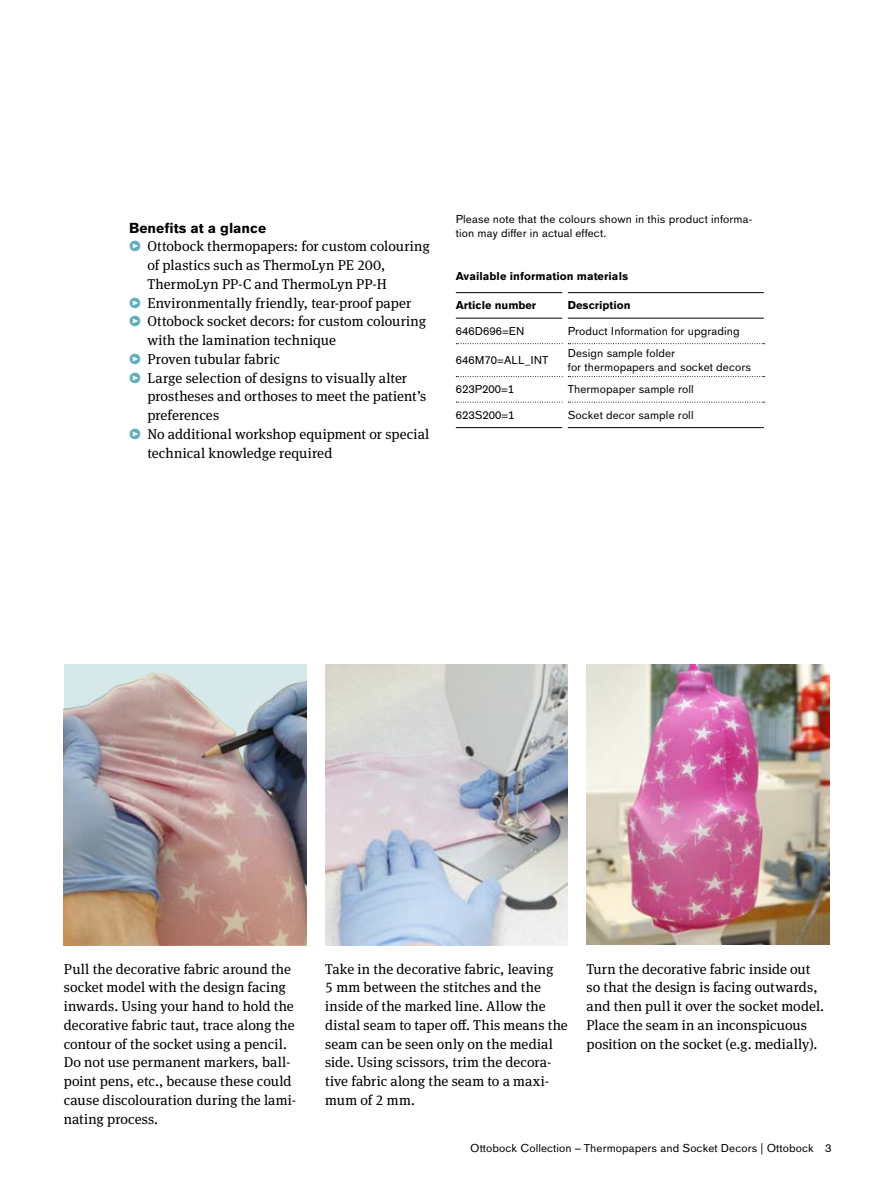
<style>
.page{position:relative;width:893px;height:1191px;background:#fff}
.page>*{position:absolute;margin:0;border:0;box-sizing:border-box;transform-origin:0 0}
.t1{font:14.25px/18.8px "OBO Serif";letter-spacing:.005em;color:#000}
.t2{font:700 14.25px "OBO Sans";color:#000}
.t3{font:11.25px/14.2px "OBO Sans";letter-spacing:.005em;color:#000}
.t4{font:700 11.25px "OBO Sans";letter-spacing:.005em;color:#000}
.s1{color:#61acbd}
</style>
<div class="page">
<svg style="left:456px;top:343px;width:308px;height:1px"></svg>
<svg style="left:456px;top:376px;width:308px;height:1px"></svg>
<svg style="left:456px;top:402px;width:308px;height:1px"></svg>
<hr style="left:456px;top:292px;width:106px;height:1px;background:#000">
<hr style="left:568px;top:292px;width:196px;height:1px;background:#000">
<hr style="left:456px;top:318px;width:106px;height:1px;background:#000">
<hr style="left:568px;top:318px;width:196px;height:1px;background:#000">
<hr style="left:456px;top:427px;width:106px;height:1px;background:#000">
<hr style="left:568px;top:427px;width:196px;height:1px;background:#000">
<div style="left:562px;top:318px;width:6px;height:26px;background:#fff"></div>
<div style="left:562px;top:376px;width:6px;height:26px;background:#fff"></div>
<div style="left:562px;top:402px;width:6px;height:26px;background:#fff"></div>
<img style="left:64px;top:664px;width:242px;height:281px">
<img style="left:325px;top:664px;width:243px;height:281px">
<img style="left:586px;top:664px;width:243px;height:280px">
<p class="t2" style="left:129px;top:219px;width:139px">Benefits at a glance</p>
<p class="t1" style="left:147px;top:237px;width:284px;text-indent:-18px"><span class="s1">•</span> Ottobock thermopapers: for custom colouring of plastics such as ThermoLyn PE 200,<br>ThermoLyn PP-C and ThermoLyn PP-H</p>
<p class="t1" style="left:129px;top:293px;width:284px"><span class="s1">•</span> Environmentally friendly, tear-proof paper</p>
<p class="t1" style="left:147px;top:312px;width:280px;text-indent:-18px"><span class="s1">•</span> Ottobock socket decors: for custom colouring with the lamination technique</p>
<p class="t1" style="left:129px;top:350px;width:152px"><span class="s1">•</span> Proven tubular fabric</p>
<p class="t1" style="left:147px;top:368px;width:281px;text-indent:-18px"><span class="s1">•</span> Large selection of designs to visually alter prostheses and orthoses to meet the patient’s preferences</p>
<p class="t1" style="left:147px;top:425px;width:284px;text-indent:-18px"><span class="s1">•</span> No additional workshop equipment or special technical knowledge required</p>
<p class="t3" style="left:456px;top:212px;width:298px">Please note that the colours shown in this product informa&shy;tion may differ in actual effect.</p>
<p class="t4" style="left:456px;top:269px;width:174px">Available information materials</p>
<p class="t4" style="left:456px;top:299px;width:82px">Article number</p>
<p class="t4" style="left:568px;top:299px;width:64px">Description</p>
<p class="t3" style="left:456px;top:324px;width:70px">646D696=EN</p>
<p class="t3" style="left:568px;top:324px;width:173px">Product Information for upgrading</p>
<p class="t3" style="left:456px;top:353px;width:94px">646M70=ALL_INT</p>
<p class="t3" style="left:568px;top:346px;width:185px">Design sample folder<br>for thermopapers and socket decors</p>
<p class="t3" style="left:456px;top:382px;width:60px">623P200=1</p>
<p class="t3" style="left:568px;top:382px;width:128px">Thermopaper sample roll</p>
<p class="t3" style="left:456px;top:408px;width:60px">623S200=1</p>
<p class="t3" style="left:568px;top:408px;width:127px">Socket decor sample roll</p>
<p class="t1" style="left:64px;top:959px;width:234px">Pull the decorative fabric around the socket model with the design facing inwards. Using your hand to hold the decorative fabric taut, trace along the contour of the socket using a pencil.<br>Do not use permanent markers, ball&shy;point pens, etc., because these could cause discolouration during the lami&shy;nating process.</p>
<p class="t1" style="left:325px;top:959px;width:244px">Take in the decorative fabric, leaving<br>5 mm between the stitches and the inside of the marked line. Allow the distal seam to taper off. This means the seam can be seen only on the medial side. Using scissors, trim the decora&shy;tive fabric along the seam to a maxi&shy;mum of 2 mm.</p>
<p class="t1" style="left:586px;top:959px;width:239px">Turn the decorative fabric inside out so that the design is facing outwards, and then pull it over the socket model.<br>Place the seam in an inconspicuous position on the socket (e.g. medially).</p>
<p class="t3" style="left:470px;top:1140px;width:363px">Ottobock Collection – Thermopapers and Socket Decors | Ottobock 3</p>
</div>
